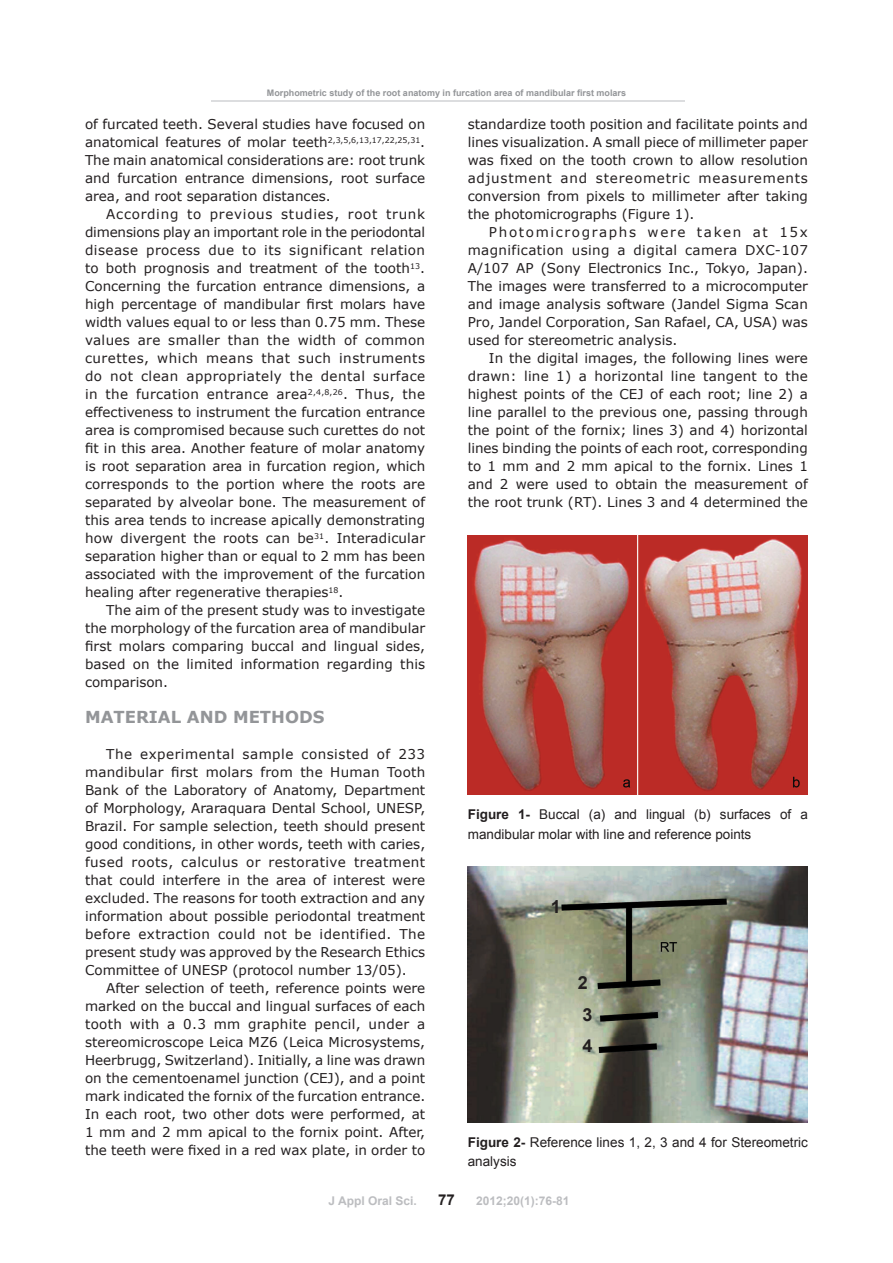
<style>
.page{position:relative;width:893px;height:1263px;background:#fff}
.page>*{position:absolute;margin:0;border:0;box-sizing:border-box;transform-origin:0 0}
.t1{font:700 18px/31.5px "Arial";color:#231f20}
.t2{font:700 16.5px "Verdana";color:#939598}
.t3{font:700 15px "Arial";color:#231f20}
.t4{font:13.5px/18px "Verdana";color:#231f20;text-align:justify}
.t5{font:13.5px/19.5px "Arial";color:#231f20}
.t6{font:700 12px "Arial";color:#bcbdc0}
.t7{font:700 9px "Arial";color:#939598}
.s1{font-weight:700}
</style>
<div class="page">
<hr style="left:211px;top:100px;width:473px;height:1px;background:#dcdddf">
<img style="left:468px;top:536px;width:340px;height:258px">
<img style="left:468px;top:866px;width:340px;height:256px">
<p class="t7" style="left:267px;top:87px;width:361px">Morphometric study of the root anatomy in furcation area of mandibular first molars</p>
<p class="t4" style="left:85px;top:115px;width:342px">of furcated teeth. Several studies have focused on anatomical features of molar teeth<sup>2,3,5,6,13,17,22,25,31</sup>.<br>The main anatomical considerations are: root trunk and furcation entrance dimensions, root surface area, and root separation distances.</p>
<p class="t4" style="left:85px;top:205px;width:342px;text-indent:21px">According to previous studies, root trunk dimensions play an important role in the periodontal disease process due to its significant relation to both prognosis and treatment of the tooth<sup>13</sup>.<br>Concerning the furcation entrance dimensions, a high percentage of mandibular first molars have width values equal to or less than 0.75 mm. These values are smaller than the width of common curettes, which means that such instruments do not clean appropriately the dental surface in the furcation entrance area<sup>2,4,8,26</sup>. Thus, the effectiveness to instrument the furcation entrance area is compromised because such curettes do not fit in this area. Another feature of molar anatomy is root separation area in furcation region, which corresponds to the portion where the roots are separated by alveolar bone. The measurement of this area tends to increase apically demonstrating how divergent the roots can be<sup>31</sup>. Interadicular separation higher than or equal to 2 mm has been associated with the improvement of the furcation healing after regenerative therapies<sup>18</sup>.</p>
<p class="t4" style="left:85px;top:601px;width:342px;text-indent:21px">The aim of the present study was to investigate the morphology of the furcation area of mandibular first molars comparing buccal and lingual sides, based on the limited information regarding this comparison.</p>
<p class="t2" style="left:85px;top:707px;width:241px">MATERIAL AND METH ODS</p>
<p class="t4" style="left:85px;top:745px;width:342px;text-indent:21px">The experimental sample consisted of 233 mandibular first molars from the Human Tooth Bank of the Laboratory of Anatomy, Department of Morphology, Araraquara Dental School, UNESP, Brazil. For sample selection, teeth should present good conditions, in other words, teeth with caries, fused roots, calculus or restorative treatment that could interfere in the area of interest were excluded. The reasons for tooth extraction and any information about possible periodontal treatment before extraction could not be identified. The present study was approved by the Research Ethics Committee of UNESP (protocol number 13/05).</p>
<p class="t4" style="left:85px;top:979px;width:342px;text-indent:21px">After selection of teeth, reference points were marked on the buccal and lingual surfaces of each tooth with a 0.3 mm graphite pencil, under a stereomicroscope Leica MZ6 (Leica Microsystems, Heerbrugg, Switzerland). Initially, a line was drawn on the cementoenamel junction (CEJ), and a point mark indicated the fornix of the furcation entrance.<br>In each root, two other dots were performed, at 1 mm and 2 mm apical to the fornix point. After, the teeth were fixed in a red wax plate, in order to</p>
<p class="t6" style="left:328px;top:1193px;width:90px">J Appl Oral Sci.</p>
<p class="t3" style="left:438px;top:1190px;width:18px">77</p>
<p class="t4" style="left:468px;top:115px;width:342px">standardize tooth position and facilitate points and lines visualization. A small piece of millimeter paper was fixed on the tooth crown to allow resolution adjustment and stereometric measurements conversion from pixels to millimeter after taking the photomicrographs (Figure 1).</p>
<p class="t4" style="left:468px;top:223px;width:342px;text-indent:21px">Photomicrographs were taken at 15x magnification using a digital camera DXC-107<br>A/107 AP (Sony Electronics Inc., Tokyo, Japan).<br>The images were transferred to a microcomputer and image analysis software (Jandel Sigma Scan Pro, Jandel Corporation, San Rafael, CA, USA) was used for stereometric analysis.</p>
<p class="t4" style="left:468px;top:349px;width:342px;text-indent:21px">In the digital images, the following lines were drawn: line 1) a horizontal line tangent to the highest points of the CEJ of each root; line 2) a line parallel to the previous one, passing through the point of the fornix; lines 3) and 4) horizontal lines binding the points of each root, corresponding to 1 mm and 2 mm apical to the fornix. Lines 1 and 2 were used to obtain the measurement of the root trunk (RT). Lines 3 and 4 determined the</p>
<p class="t5" style="left:468px;top:805px;width:342px"><span class="s1">Figure 1-</span> Buccal (a) and lingual (b) surfaces of a mandibular molar with line and reference points</p>
<h1 class="t1" style="left:551px;top:891px;width:12px">1</h1>
<h1 class="t1" style="left:578px;top:967px;width:16px">2<br>3<br>4</h1>
<p class="t5" style="left:468px;top:1132px;width:342px"><span class="s1">Figure 2-</span> Reference lines 1, 2, 3 and 4 for Stereometric analysis</p>
<p class="t6" style="left:476px;top:1193px;width:95px">2012;20(1):76-81</p>
</div>
